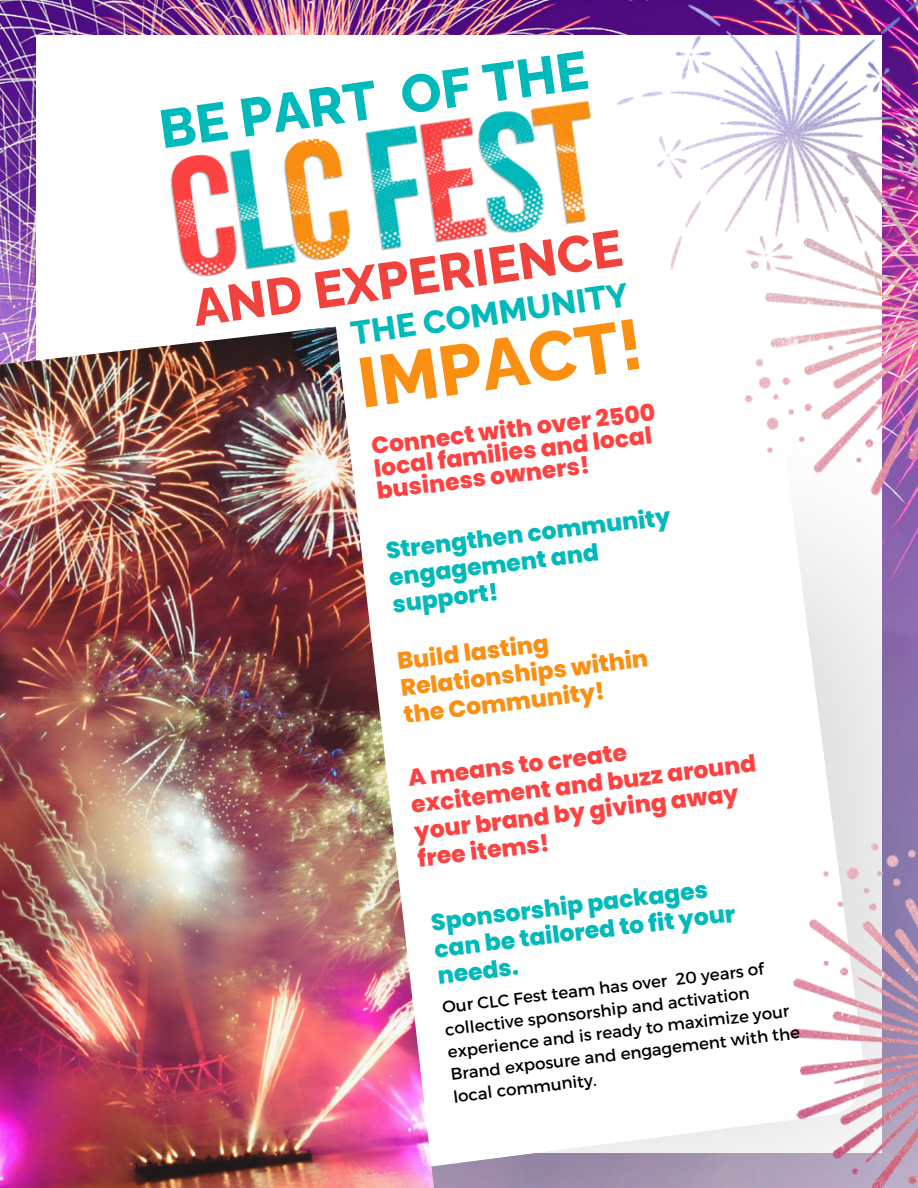
<style>
.page{position:relative;width:918px;height:1188px;background:#fff}
.page>*{position:absolute;margin:0;border:0;box-sizing:border-box;transform-origin:0 0}
.t1{font:800 69.9px "Raleway";color:#fb8f11}
.t2{font:800 53.4px "Raleway";color:#00b9bb}
.t3{font:800 51.15px "Raleway";color:#f1433e}
.t4{font:800 33px "Raleway";color:#00b9bb}
.t5{font:800 23.55px/27px "Poppins";color:#00b9bb}
.t6{font:800 23.55px/27px "Poppins";color:#fe4242}
.t7{font:800 23.55px/27px "Poppins";color:#fb8f11}
.t8{font:800 23.4px/22.4px "Poppins";color:#fe4242}
.t9{font:16.65px/22.5px "Montserrat";color:#000}
</style>
<div class="page">
<img style="left:0;top:0;width:602px;height:326px">
<div style="left:36px;top:35px;width:846px;height:1118px;background:#fff"></div>
<img style="left:441px;top:515px;width:477px;height:673px">
<svg style="left:441px;top:515px;width:427px;height:663px"></svg>
<img style="left:0;top:326px;width:441px;height:862px">
<img style="left:602px;top:0;width:316px;height:515px">
<img style="left:766px;top:673px;width:152px;height:515px">
<img style="left:170px;top:91px;width:453px;height:195px">
<p class="t2" style="left:155px;top:99px;width:434px;rotate:-8deg">BE PART OF THE</p>
<p class="t3" style="left:189px;top:278px;width:434px;rotate:-8deg">AND EXPERIENCE</p>
<p class="t4" style="left:349px;top:314px;width:281px;rotate:-8deg">THE COMMUNITY</p>
<p class="t1" style="left:353px;top:343px;width:288px;rotate:-8deg">IMPACT!</p>
<p class="t8" style="left:370px;top:436px;width:287px;rotate:-7deg">Connect with over 2500 local families and local business owners!</p>
<p class="t5" style="left:384px;top:538px;width:288px;rotate:-7deg">Strengthen community engagement and support!</p>
<p class="t7" style="left:396px;top:648px;width:251px;rotate:-7deg">Build lasting<br>Relationships within the Community!</p>
<p class="t6" style="left:406px;top:765px;width:349px;rotate:-7deg">A means to create excitement and buzz around your brand by giving away free items!</p>
<p class="t5" style="left:430px;top:910px;width:304px;rotate:-7deg">Sponsorship packages can be tailored to fit your needs.</p>
<p class="t9" style="left:441px;top:996px;width:353px;rotate:-7deg">Our CLC Fest team has over 20 years of collective sponsorship and activation experience and is ready to maximize your Brand exposure and engagement with the local community.</p>
</div>
